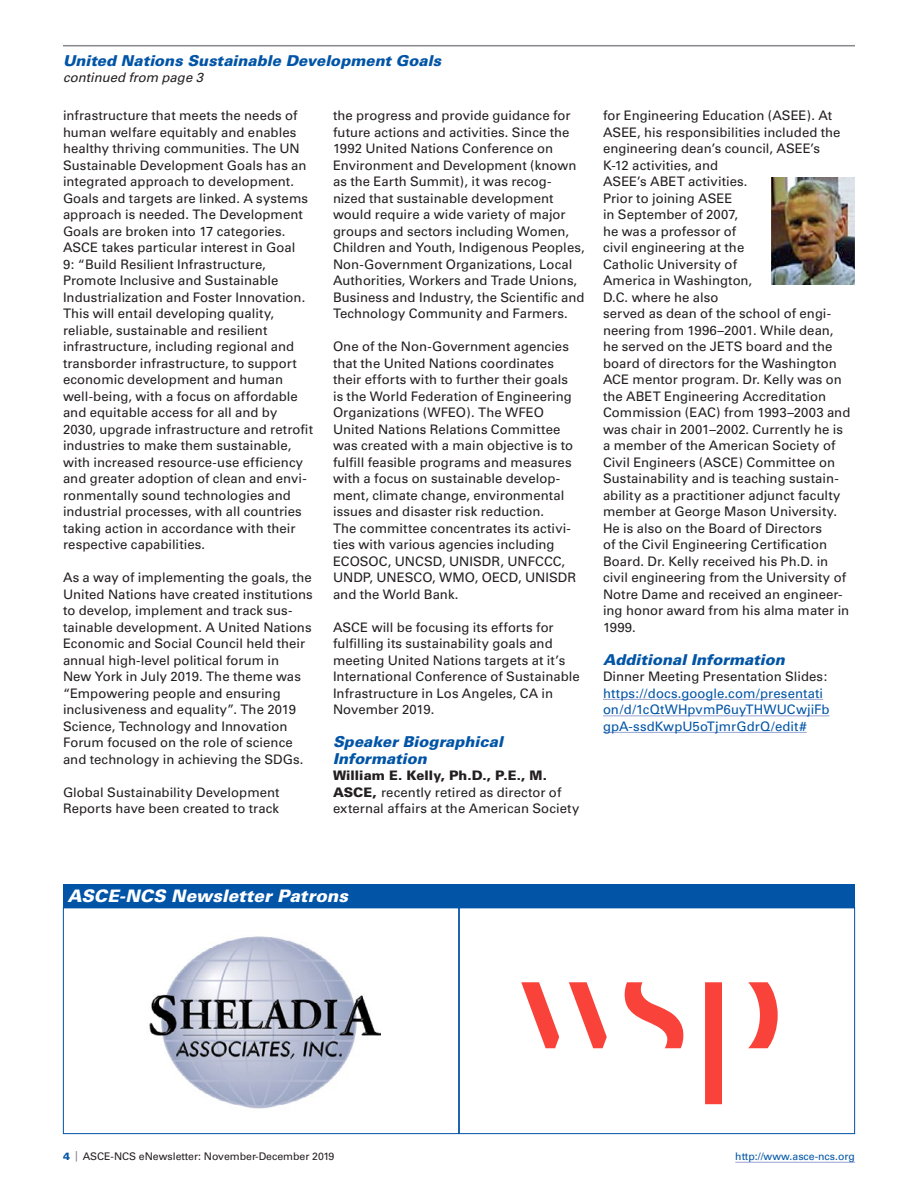
<style>
.page{position:relative;width:918px;height:1188px;background:#fff}
.page>*{position:absolute;margin:0;border:0;box-sizing:border-box;transform-origin:0 0}
.Department_Head{font:italic 900 17.25px "Univers";color:#fff}
.Head_2{font:italic 900 15px/16.5px "Univers";color:#0154a6}
.Head_2_Rule{font:italic 900 15px "Univers";color:#0154a6}
.Text{font:13.2px/16.5px "Univers";letter-spacing:.005em;color:#231f20}
.Text-2{font:13.2px/16.5px "Univers";letter-spacing:.005em;color:#0154a6}
.Text-3{font:italic 13.2px "Univers";color:#231f20}
.t1{font:10.5px "Univers";color:#231f20}
.t2{font:10.5px "Univers";color:#0154a6}
.s1{font-weight:900}
.s2{color:#231f20}
.s3{font-weight:900;color:#0154a6}
.s4{color:#787d83}
</style>
<div class="page">
<hr style="left:735px;top:1162px;width:120px;height:1px;background:#98a4d3">
<hr style="left:63px;top:45px;width:792px;height:1px;background:#87898c">
<hr style="left:603px;top:699px;width:220px;height:1px;background:#98a4d3">
<hr style="left:603px;top:716px;width:227px;height:1px;background:#98a4d3">
<hr style="left:603px;top:732px;width:204px;height:1px;background:#98a4d3">
<img style="left:771px;top:177px;width:84px;height:108px">
<img style="left:149px;top:936px;width:232px;height:173px">
<div style="left:63px;top:908px;width:396px;height:226px;border:1px solid #0154a6"></div>
<div style="left:63px;top:884px;width:792px;height:24px;background:#0154a6"></div>
<svg style="left:748px;top:982px;width:30px;height:66px"></svg>
<svg style="left:521px;top:982px;width:38px;height:66px"></svg>
<svg style="left:569px;top:982px;width:38px;height:66px"></svg>
<div style="left:705px;top:982px;width:17px;height:122px;background:#f9423a"></div>
<svg style="left:625px;top:982px;width:58px;height:66px"></svg>
<div style="left:459px;top:908px;width:396px;height:226px;border:1px solid #0154a6"></div>
<p class="Head_2_Rule" style="left:63px;top:51px;width:380px">United Nations Sustainable Development Goals</p>
<p class="Text-3" style="left:63px;top:70px;width:142px">continued from page 3</p>
<p class="Text" style="left:63px;top:107px;width:252px">infrastructure that meets the needs of human welfare equitably and enables healthy thriving communities. The UN Sustainable Development Goals has an integrated approach to development.<br>Goals and targets are linked. A systems approach is needed. The Development Goals are broken into 17 categories.<br>ASCE takes particular interest in Goal<br>9: “Build Resilient Infrastructure, Promote Inclusive and Sustainable Industrialization and Foster Innovation.<br>This will entail developing quality, reliable, sustainable and resilient infrastructure, including regional and transborder infrastructure, to support economic development and human well-being, with a focus on affordable and equitable access for all and by 2030, upgrade infrastructure and retrofit industries to make them sustainable, with increased resource-use efficiency and greater adoption of clean and envi&shy;ronmentally sound technologies and industrial processes, with all countries taking action in accordance with their respective capabilities.</p>
<p class="Text" style="left:63px;top:569px;width:251px">As a way of implementing the goals, the United Nations have created institutions to develop, implement and track sus&shy;tainable development. A United Nations Economic and Social Council held their annual high-level political forum in<br>New York in July 2019. The theme was “Empowering people and ensuring inclusiveness and equality”. The 2019<br>Science, Technology and Innovation Forum focused on the role of science and technology in achieving the SDGs.</p>
<p class="Text" style="left:63px;top:784px;width:218px">Global Sustainability Development<br>Reports have been created to track</p>
<p class="Text" style="left:333px;top:107px;width:253px">the progress and provide guidance for future actions and activities. Since the 1992 United Nations Conference on Environment and Development (known as the Earth Summit), it was recog&shy;nized that sustainable development would require a wide variety of major groups and sectors including Women, Children and Youth, Indigenous Peoples, Non-Government Organizations, Local Authorities, Workers and Trade Unions, Business and Industry, the Scientific and Technology Community and Farmers.</p>
<p class="Text" style="left:333px;top:338px;width:245px">One of the Non-Government agencies that the United Nations coordinates their efforts with to further their goals is the World Federation of Engineering Organizations (WFEO). The WFEO United Nations Relations Committee was created with a main objective is to fulfill feasible programs and measures with a focus on sustainable develop&shy;ment, climate change, environmental issues and disaster risk reduction.<br>The committee concentrates its activi&shy;ties with various agencies including ECOSOC, UNCSD, UNISDR, UNFCCC, UNDP, UNESCO, WMO, OECD, UNISDR and the World Bank.</p>
<p class="Text" style="left:333px;top:619px;width:248px">ASCE will be focusing its efforts for fulfilling its sustainability goals and meeting United Nations targets at it’s International Conference of Sustainable Infrastructure in Los Angeles, CA in November 2019.</p>
<p class="Head_2" style="left:333px;top:733px;width:172px">Speaker Biographical<br>Information</p>
<p class="Text" style="left:333px;top:767px;width:248px"><span class="s1">William E. Kelly, Ph.D., P.E., M.<br>ASCE,</span> recently retired as director of external affairs at the American Society</p>
<p class="Text" style="left:603px;top:107px;width:249px">for Engineering Education (ASEE). At<br>ASEE, his responsibilities included the engineering dean’s council, ASEE’s<br>K-12 activities, and<br>ASEE’s ABET activities.<br>Prior to joining ASEE<br>in September of 2007,<br>he was a professor of<br>civil engineering at the<br>Catholic University of<br>America in Washington,<br>D.C. where he also<br>served as dean of the school of engi&shy;neering from 1996–2001. While dean, he served on the JETS board and the board of directors for the Washington<br>ACE mentor program. Dr. Kelly was on the ABET Engineering Accreditation<br>Commission (EAC) from 1993–2003 and was chair in 2001–2002. Currently he is a member of the American Society of<br>Civil Engineers (ASCE) Committee on<br>Sustainability and is teaching sustain&shy;ability as a practitioner adjunct faculty member at George Mason University.<br>He is also on the Board of Directors<br>of the Civil Engineering Certification<br>Board. Dr. Kelly received his Ph.D. in civil engineering from the University of<br>Notre Dame and received an engineer&shy;ing honor award from his alma mater in<br>1999.</p>
<p class="Head_2" style="left:603px;top:651px;width:183px">Additional Information</p>
<p class="Text-2" style="left:603px;top:668px;width:228px"><span class="s2">Dinner Meeting Presentation Slides: </span>https://docs.google.com/presentati on/d/1cQtWHpvmP6uyTHWUCwjiFb gpA-ssdKwpU5oTjmrGdrQ/edit#</p>
<p class="Department_Head" style="left:68px;top:885px;width:282px">ASCE-NCS Newsletter Patrons</p>
<p class="t1" style="left:63px;top:1150px;width:273px"><span class="s3">4</span> <span class="s4">|</span> ASCE-NCS eNewsletter: November-December 2019</p>
<p class="t2" style="left:735px;top:1150px;width:121px">http://www.asce-ncs.org</p>
</div>
